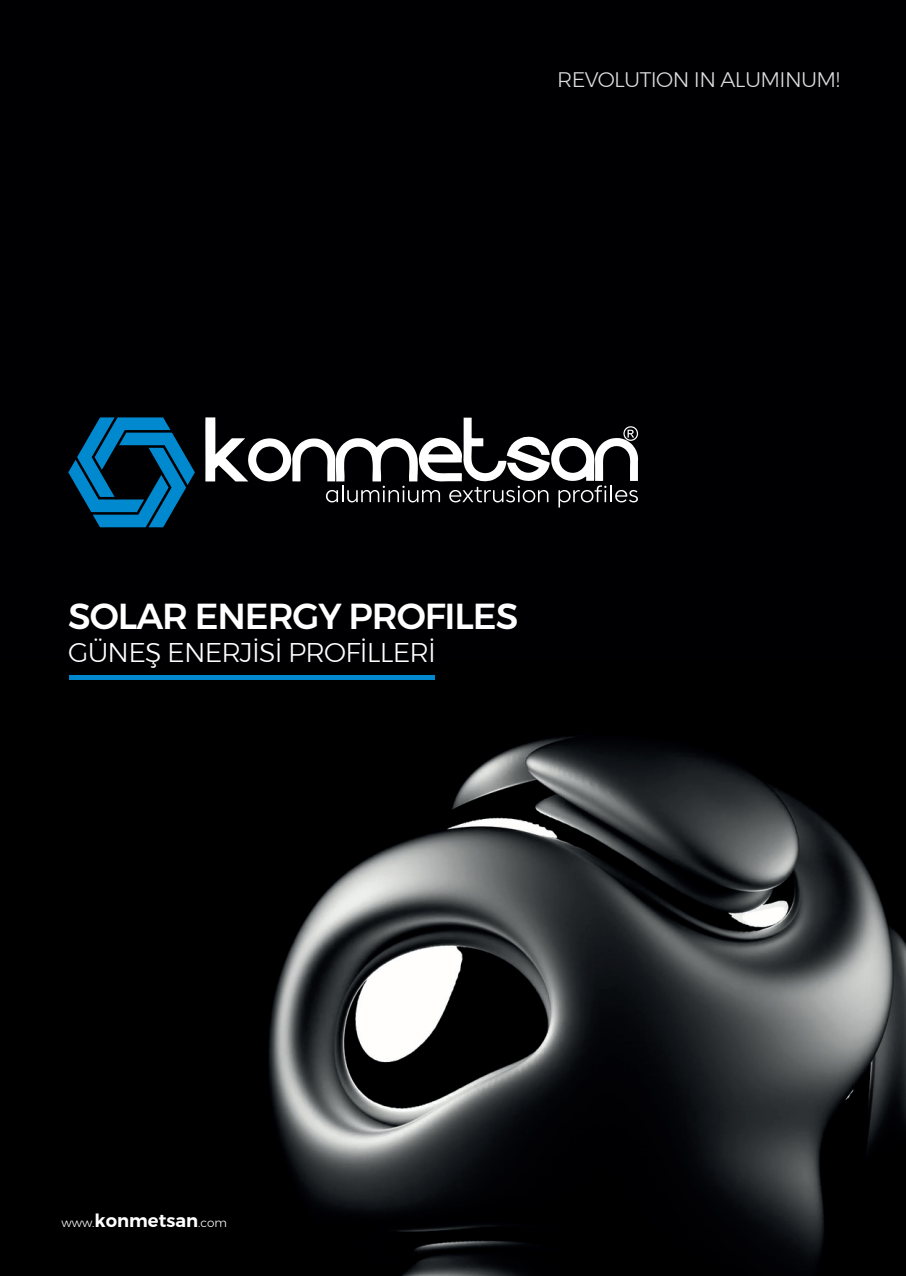
<style>
.page{position:relative;width:906px;height:1276px;background:#000002}
.page>*{position:absolute;margin:0;border:0;box-sizing:border-box;transform-origin:0 0}
.t1{font:500 36px "Montserrat";letter-spacing:-.03em;color:#fff}
.t2{font:300 27px "Montserrat";letter-spacing:-.03em;color:#fff}
.t3{font:300 21px "Montserrat";letter-spacing:-.03em;color:#dcdddf}
.t4{font:600 18px "Montserrat";color:#fff}
.s1{font-weight:300;font-size:12px}
</style>
<div class="page">
<img style="left:69px;top:675px;width:837px;height:601px">
<svg style="left:68px;top:417px;width:127px;height:110px"></svg>
<svg style="left:205px;top:417px;width:433px;height:90px"></svg>
<hr style="left:70px;top:675px;width:365px;height:4px;background:#0089cf">
<p class="t3" style="left:557px;top:64px;width:284px">REVOLUTION IN ALUMINUM!</p>
<h1 class="t1" style="left:68px;top:588px;width:452px">SOLAR ENERGY PROFILES</h1>
<p class="t2" style="left:68px;top:632px;width:369px">GÜNEŞ ENERJİSİ PROFİLLERİ</p>
<p class="t4" style="left:61px;top:1206px;width:167px"><span class="s1">www.</span>konmetsan<span class="s1">.com</span></p>
</div>
